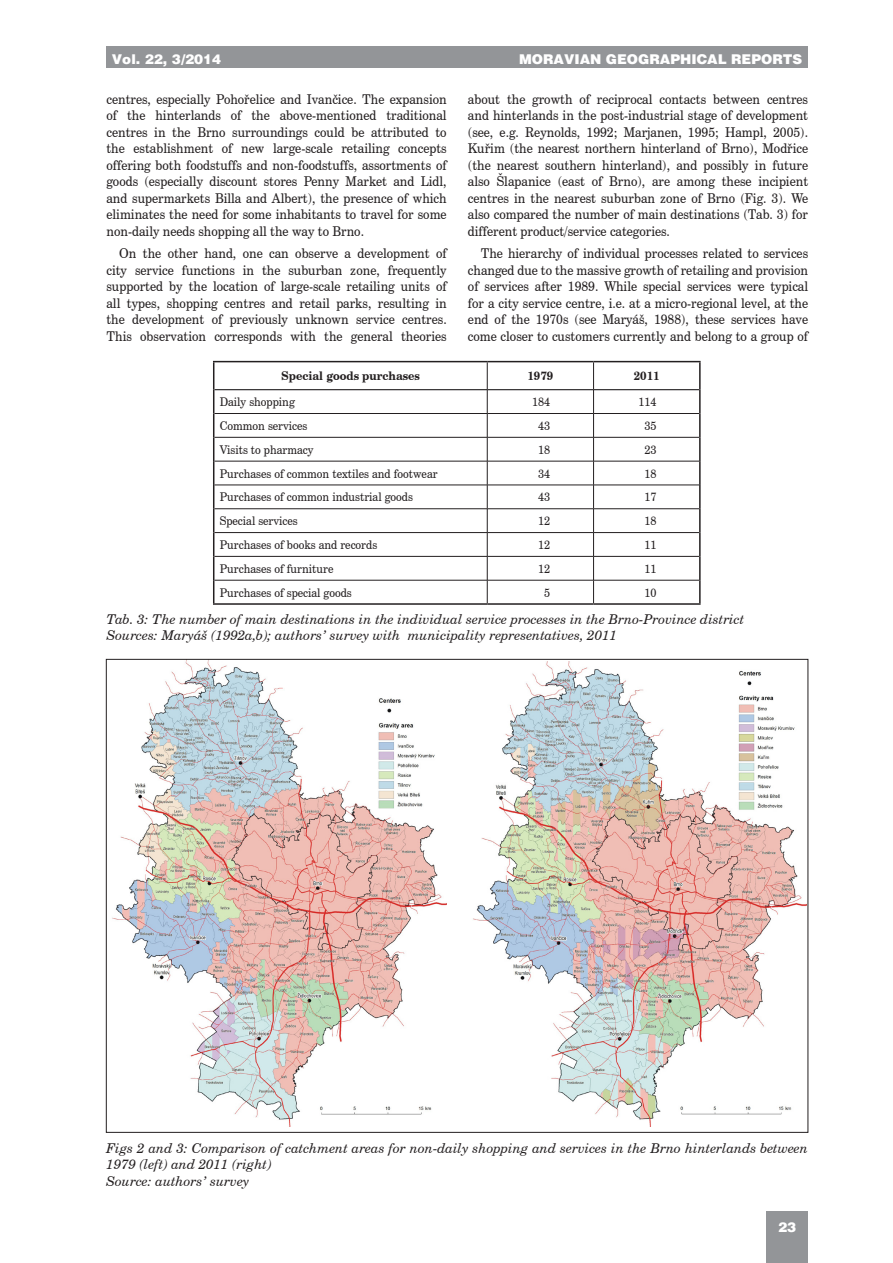
<style>
.page{position:relative;width:893px;height:1263px;background:#fff}
.page>*{position:absolute;margin:0;border:0;box-sizing:border-box;transform-origin:0 0}
.MGR-NEW-basictext{font:13.5px/16.5px "Century Schoolbook CE";color:#231f20;text-align:justify;scale:.92 1}
.MGR-popisobrazku{font:italic 13.5px/16.2px "Century Schoolbook CE";color:#231f20}
.t1{font:900 13.5px "Switzerland";color:#fff}
.MGR-tabulka{font:12px "Century Schoolbook CE";color:#231f20;scale:.92 1}
.MGR-tabulkanadpis{font:700 12px "Century Schoolbook CE";color:#231f20;scale:.92 1}
</style>
<div class="page">
<div style="left:106px;top:47px;width:702px;height:21px;background:#939598"></div>
<div style="left:766px;top:1212px;width:42px;height:51px;background:#939598"></div>
<img style="left:112px;top:661px;width:334px;height:465px">
<img style="left:473px;top:662px;width:333px;height:465px">
<hr style="left:213px;top:361px;width:274px;height:1px;background:#231f20">
<hr style="left:487px;top:361px;width:107px;height:1px;background:#231f20">
<hr style="left:594px;top:361px;width:107px;height:1px;background:#231f20">
<hr style="left:699px;top:362px;width:2px;height:28px;background:#231f20">
<hr style="left:699px;top:390px;width:2px;height:23px;background:#231f20">
<hr style="left:699px;top:413px;width:2px;height:24px;background:#231f20">
<hr style="left:699px;top:437px;width:2px;height:24px;background:#231f20">
<hr style="left:699px;top:461px;width:2px;height:24px;background:#231f20">
<hr style="left:699px;top:485px;width:2px;height:24px;background:#231f20">
<hr style="left:699px;top:509px;width:2px;height:24px;background:#231f20">
<hr style="left:699px;top:533px;width:2px;height:23px;background:#231f20">
<hr style="left:699px;top:556px;width:2px;height:24px;background:#231f20">
<svg style="left:213px;top:362px;width:1px;height:241px"></svg>
<hr style="left:699px;top:580px;width:2px;height:23px;background:#231f20">
<hr style="left:213px;top:603px;width:274px;height:2px;background:#231f20">
<hr style="left:487px;top:603px;width:107px;height:2px;background:#231f20">
<hr style="left:594px;top:603px;width:107px;height:2px;background:#231f20">
<hr style="left:214px;top:389px;width:273px;height:1px;background:#231f20">
<hr style="left:487px;top:389px;width:106px;height:1px;background:#231f20">
<hr style="left:594px;top:389px;width:105px;height:1px;background:#231f20">
<hr style="left:214px;top:413px;width:273px;height:1px;background:#231f20">
<hr style="left:487px;top:413px;width:107px;height:1px;background:#231f20">
<hr style="left:594px;top:413px;width:105px;height:1px;background:#231f20">
<hr style="left:214px;top:437px;width:273px;height:1px;background:#231f20">
<hr style="left:487px;top:437px;width:107px;height:1px;background:#231f20">
<hr style="left:594px;top:437px;width:105px;height:1px;background:#231f20">
<hr style="left:214px;top:461px;width:273px;height:1px;background:#231f20">
<hr style="left:487px;top:461px;width:107px;height:1px;background:#231f20">
<hr style="left:594px;top:461px;width:105px;height:1px;background:#231f20">
<hr style="left:214px;top:485px;width:273px;height:1px;background:#231f20">
<hr style="left:487px;top:485px;width:107px;height:1px;background:#231f20">
<hr style="left:594px;top:485px;width:105px;height:1px;background:#231f20">
<hr style="left:214px;top:508px;width:273px;height:1px;background:#231f20">
<hr style="left:487px;top:508px;width:107px;height:1px;background:#231f20">
<hr style="left:594px;top:508px;width:105px;height:1px;background:#231f20">
<hr style="left:214px;top:532px;width:273px;height:1px;background:#231f20">
<hr style="left:487px;top:532px;width:107px;height:1px;background:#231f20">
<hr style="left:594px;top:532px;width:105px;height:1px;background:#231f20">
<hr style="left:214px;top:556px;width:273px;height:1px;background:#231f20">
<hr style="left:487px;top:556px;width:107px;height:1px;background:#231f20">
<hr style="left:594px;top:556px;width:105px;height:1px;background:#231f20">
<hr style="left:214px;top:580px;width:273px;height:1px;background:#231f20">
<hr style="left:487px;top:580px;width:107px;height:1px;background:#231f20">
<hr style="left:594px;top:580px;width:105px;height:1px;background:#231f20">
<svg style="left:487px;top:362px;width:1px;height:241px"></svg>
<svg style="left:593px;top:362px;width:1px;height:241px"></svg>
<p class="t1" style="left:112px;top:51px;width:111px">Vol. 22, 3/2014</p>
<p class="t1" style="left:519px;top:51px;width:285px">MORAVIAN GEOGRAPHICAL REPORTS</p>
<p class="MGR-NEW-basictext" style="left:106px;top:91px;width:371px">centres, especially Pohořelice and Ivančice. The expansion of the hinterlands of the above-mentioned traditional centres in the Brno surroundings could be attributed to the establishment of new large-scale retailing concepts offering both foodstuffs and non-foodstuffs, assortments of goods (especially discount stores Penny Market and Lidl, and supermarkets Billa and Albert), the presence of which eliminates the need for some inhabitants to travel for some non-daily needs shopping all the way to Brno.</p>
<p class="MGR-NEW-basictext" style="left:106px;top:245px;width:371px;text-indent:13px">On the other hand, one can observe a development of city service functions in the suburban zone, frequently supported by the location of large-scale retailing units of all types, shopping centres and retail parks, resulting in the development of previously unknown service centres.<br>This observation corresponds with the general theories</p>
<p class="MGR-NEW-basictext" style="left:468px;top:91px;width:371px">about the growth of reciprocal contacts between centres and hinterlands in the post-industrial stage of development (see, e.g. Reynolds, 1992; Marjanen, 1995; Hampl, 2005).<br>Kuřim (the nearest northern hinterland of Brno), Modřice (the nearest southern hinterland), and possibly in future also Šlapanice (east of Brno), are among these incipient centres in the nearest suburban zone of Brno (Fig. 3). We also compared the number of main destinations (Tab. 3) for different product/service categories.</p>
<p class="MGR-NEW-basictext" style="left:468px;top:245px;width:371px;text-indent:13px">The hierarchy of individual processes related to services changed due to the massive growth of retailing and provision of services after 1989. While special services were typical for a city service centre, i.e. at a micro-regional level, at the end of the 1970s (see Maryáš, 1988), these services have come closer to customers currently and belong to a group of</p>
<p class="MGR-tabulkanadpis" style="left:281px;top:368px;width:152px">Special goods purchases</p>
<p class="MGR-tabulkanadpis" style="left:527px;top:368px;width:29px">1979</p>
<p class="MGR-tabulkanadpis" style="left:634px;top:368px;width:29px">2011</p>
<p class="MGR-tabulka" style="left:220px;top:394px;width:83px">Daily shopping</p>
<p class="MGR-tabulka" style="left:532px;top:394px;width:21px">184</p>
<p class="MGR-tabulka" style="left:638px;top:394px;width:21px">114</p>
<p class="MGR-tabulka" style="left:220px;top:418px;width:97px">Common services</p>
<p class="MGR-tabulka" style="left:538px;top:418px;width:15px">43</p>
<p class="MGR-tabulka" style="left:644px;top:418px;width:15px">35</p>
<p class="MGR-tabulka" style="left:220px;top:442px;width:104px">Visits to pharmacy</p>
<p class="MGR-tabulka" style="left:538px;top:442px;width:15px">18</p>
<p class="MGR-tabulka" style="left:644px;top:442px;width:15px">23</p>
<p class="MGR-tabulka" style="left:220px;top:466px;width:238px">Purchases of common textiles and footwear</p>
<p class="MGR-tabulka" style="left:538px;top:466px;width:15px">34</p>
<p class="MGR-tabulka" style="left:644px;top:466px;width:15px">18</p>
<p class="MGR-tabulka" style="left:220px;top:490px;width:211px">Purchases of common industrial goods</p>
<p class="MGR-tabulka" style="left:538px;top:490px;width:15px">43</p>
<p class="MGR-tabulka" style="left:644px;top:490px;width:15px">17</p>
<p class="MGR-tabulka" style="left:220px;top:514px;width:86px">Special services</p>
<p class="MGR-tabulka" style="left:538px;top:514px;width:15px">12</p>
<p class="MGR-tabulka" style="left:644px;top:514px;width:15px">18</p>
<p class="MGR-tabulka" style="left:220px;top:537px;width:173px">Purchases of books and records</p>
<p class="MGR-tabulka" style="left:538px;top:537px;width:15px">12</p>
<p class="MGR-tabulka" style="left:644px;top:537px;width:15px">11</p>
<p class="MGR-tabulka" style="left:220px;top:561px;width:125px">Purchases of furniture</p>
<p class="MGR-tabulka" style="left:538px;top:561px;width:15px">12</p>
<p class="MGR-tabulka" style="left:644px;top:561px;width:15px">11</p>
<p class="MGR-tabulka" style="left:220px;top:585px;width:145px">Purchases of special goods</p>
<p class="MGR-tabulka" style="left:544px;top:585px;width:8px">5</p>
<p class="MGR-tabulka" style="left:644px;top:585px;width:15px">10</p>
<p class="MGR-popisobrazku" style="left:106px;top:611px;width:639px">Tab. 3: The number of main destinations in the individual service processes in the Brno-Province district</p>
<p class="MGR-popisobrazku" style="left:106px;top:627px;width:512px">Sources: Maryáš (1992a,b); authors’ survey with municipality representatives, 2011</p>
<p class="MGR-popisobrazku" style="left:106px;top:1140px;width:703px">Figs 2 and 3: Comparison of catchment areas for non-daily shopping and services in the Brno hinterlands between<br>1979 (left) and 2011 (right)</p>
<p class="MGR-popisobrazku" style="left:106px;top:1172px;width:145px">Source: authors’ survey</p>
<p class="t1" style="left:778px;top:1219px;width:20px">23</p>
</div>
